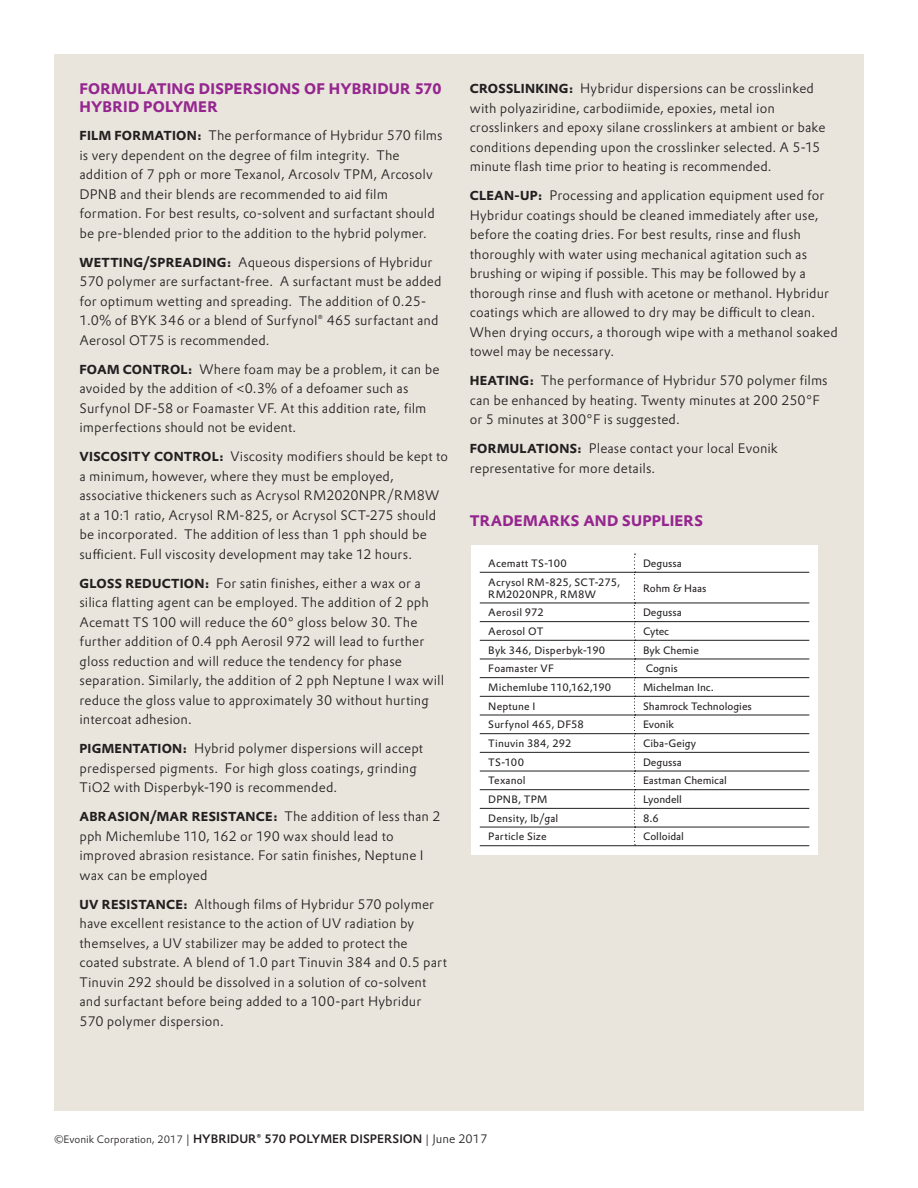
<style>
.page{position:relative;width:918px;height:1188px;background:#fff}
.page>*{position:absolute;margin:0;border:0;box-sizing:border-box;transform-origin:0 0}
.Subhead_Prokyon_10{font:700 15px/18px "Evonik Prokyon";letter-spacing:.015em;color:#95268f}
.Text_Column_Prokyon{font:300 13.5px/19.5px "Evonik Prokyon";letter-spacing:.01em;color:#231f20}
.Text_Column_Prokyon-2{font:700 12.75px "Evonik Prokyon";letter-spacing:.02em;color:#231f20}
.t1{font:500 12px "Evonik Prokyon";color:#231f20}
.t2{font:10.5px/12px "Evonik Prokyon";letter-spacing:.01em;color:#231f20}
.s1{font-weight:700;font-size:12.75px}
.s2{font-weight:300;font-size:13.5px}
.s3{font-weight:300;font-size:10.5px}
.s4{font-weight:300}
</style>
<div class="page">
<div style="left:54px;top:54px;width:810px;height:1056px;background:#e9e5dd"></div>
<div style="left:471px;top:545px;width:347px;height:309px;background:#fff"></div>
<hr style="left:480px;top:572px;width:154px;height:1px;background:#231f20">
<hr style="left:480px;top:603px;width:154px;height:1px;background:#231f20">
<hr style="left:480px;top:621px;width:154px;height:1px;background:#231f20">
<hr style="left:480px;top:640px;width:154px;height:1px;background:#231f20">
<hr style="left:480px;top:659px;width:154px;height:1px;background:#231f20">
<hr style="left:480px;top:677px;width:154px;height:1px;background:#231f20">
<hr style="left:480px;top:696px;width:154px;height:1px;background:#231f20">
<hr style="left:480px;top:715px;width:154px;height:1px;background:#231f20">
<hr style="left:480px;top:733px;width:154px;height:1px;background:#231f20">
<hr style="left:480px;top:752px;width:154px;height:1px;background:#231f20">
<hr style="left:480px;top:771px;width:154px;height:1px;background:#231f20">
<hr style="left:480px;top:789px;width:154px;height:1px;background:#231f20">
<hr style="left:480px;top:808px;width:154px;height:1px;background:#231f20">
<hr style="left:480px;top:827px;width:154px;height:1px;background:#231f20">
<hr style="left:480px;top:845px;width:155px;height:1px;background:#231f20">
<hr style="left:634px;top:845px;width:175px;height:1px;background:#231f20">
<hr style="left:635px;top:572px;width:174px;height:1px;background:#231f20">
<hr style="left:635px;top:603px;width:174px;height:1px;background:#231f20">
<hr style="left:635px;top:621px;width:174px;height:1px;background:#231f20">
<hr style="left:635px;top:640px;width:174px;height:1px;background:#231f20">
<hr style="left:635px;top:659px;width:174px;height:1px;background:#231f20">
<hr style="left:635px;top:677px;width:174px;height:1px;background:#231f20">
<hr style="left:635px;top:696px;width:174px;height:1px;background:#231f20">
<hr style="left:635px;top:715px;width:174px;height:1px;background:#231f20">
<hr style="left:635px;top:733px;width:174px;height:1px;background:#231f20">
<hr style="left:635px;top:752px;width:174px;height:1px;background:#231f20">
<hr style="left:635px;top:771px;width:174px;height:1px;background:#231f20">
<hr style="left:635px;top:789px;width:174px;height:1px;background:#231f20">
<hr style="left:635px;top:808px;width:174px;height:1px;background:#231f20">
<hr style="left:635px;top:827px;width:174px;height:1px;background:#231f20">
<svg style="left:634px;top:554px;width:1px;height:292px"></svg>
<p class="Subhead_Prokyon_10" style="left:80px;top:79px;width:363px">FORMULATING DISPERSIONS OF HYBRIDUR 570<br>HYBRID POLYMER</p>
<p class="Text_Column_Prokyon" style="left:80px;top:125px;width:365px"><span class="s1">FILM FORMATION:</span> The performance of Hybridur 570 films is very dependent on the degree of film integrity. The addition of 7 pph or more Texanol, Arcosolv TPM, Arcosolv DPNB and their blends are recommended to aid film formation. For best results, co-solvent and surfactant should be pre-blended prior to the addition to the hybrid polymer.</p>
<p class="Text_Column_Prokyon" style="left:80px;top:252px;width:364px"><span class="s1">WETTING/SPREADING:</span> Aqueous dispersions of Hybridur 570 polymer are surfactant-free. A surfactant must be added for optimum wetting and spreading. The addition of 0.25- 1.0% of BYK 346 or a blend of Surfynol® 465 surfactant and Aerosol OT75 is recommended.</p>
<p class="Text_Column_Prokyon" style="left:80px;top:359px;width:361px"><span class="s1">FOAM CONTROL:</span> Where foam may be a problem, it can be avoided by the addition of &lt;0.3% of a defoamer such as Surfynol DF-58 or Foamaster VF. At this addition rate, film imperfections should not be evident.</p>
<p class="Text_Column_Prokyon" style="left:80px;top:446px;width:370px"><span class="s1">VISCOSITY CONTROL:</span> Viscosity modifiers should be kept to a minimum, however, where they must be employed, associative thickeners such as Acrysol RM2020NPR/RM8W at a 10:1 ratio, Acrysol RM-825, or Acrysol SCT-275 should be incorporated. The addition of less than 1 pph should be sufficient. Full viscosity development may take 12 hours.</p>
<p class="Text_Column_Prokyon" style="left:80px;top:572px;width:366px"><span class="s1">GLOSS REDUCTION:</span> For satin finishes, either a wax or a silica flatting agent can be employed. The addition of 2 pph Acematt TS 100 will reduce the 60° gloss below 30. The further addition of 0.4 pph Aerosil 972 will lead to further gloss reduction and will reduce the tendency for phase separation. Similarly, the addition of 2 pph Neptune I wax will reduce the gloss value to approximately 30 without hurting intercoat adhesion.</p>
<p class="Text_Column_Prokyon" style="left:80px;top:738px;width:345px"><span class="s1">PIGMENTATION:</span> Hybrid polymer dispersions will accept predispersed pigments. For high gloss coatings, grinding<br>TiO2 with Disperbyk-190 is recommended.</p>
<p class="Text_Column_Prokyon-2" style="left:80px;top:806px;width:363px">ABRASION/MAR RESISTANCE: <span class="s2">The addition of less than 2</span></p>
<p class="Text_Column_Prokyon" style="left:80px;top:825px;width:345px">pph Michemlube 110, 162 or 190 wax should lead to improved abrasion resistance. For satin finishes, Neptune I wax can be employed</p>
<p class="Text_Column_Prokyon" style="left:80px;top:893px;width:369px"><span class="s1">UV RESISTANCE:</span> Although films of Hybridur 570 polymer have excellent resistance to the action of UV radiation by themselves, a UV stabilizer may be added to protect the coated substrate. A blend of 1.0 part Tinuvin 384 and 0.5 part Tinuvin 292 should be dissolved in a solution of co-solvent and surfactant before being added to a 100-part Hybridur 570 polymer dispersion.</p>
<p class="Text_Column_Prokyon" style="left:470px;top:78px;width:357px"><span class="s1">CROSSLINKING:</span> Hybridur dispersions can be crosslinked with polyaziridine, carbodiimide, epoxies, metal ion crosslinkers and epoxy silane crosslinkers at ambient or bake conditions depending upon the crosslinker selected. A 5-15 minute flash time prior to heating is recommended.</p>
<p class="Text_Column_Prokyon" style="left:470px;top:185px;width:370px"><span class="s1">CLEAN-UP:</span> Processing and application equipment used for Hybridur coatings should be cleaned immediately after use, before the coating dries. For best results, rinse and flush thoroughly with water using mechanical agitation such as brushing or wiping if possible. This may be followed by a thorough rinse and flush with acetone or methanol. Hybridur coatings which are allowed to dry may be difficult to clean.<br>When drying occurs, a thorough wipe with a methanol soaked towel may be necessary.</p>
<p class="Text_Column_Prokyon" style="left:470px;top:370px;width:359px"><span class="s1">HEATING:</span> The performance of Hybridur 570 polymer films can be enhanced by heating. Twenty minutes at 200 250°F or 5 minutes at 300°F is suggested.</p>
<p class="Text_Column_Prokyon" style="left:470px;top:438px;width:310px"><span class="s1">FORMULATIONS:</span> Please contact your local Evonik representative for more details.</p>
<p class="Subhead_Prokyon_10" style="left:470px;top:510px;width:235px">TRADEMARKS AND SUPPLIERS</p>
<p class="t2" style="left:488px;top:557px;width:80px">Acematt TS-100</p>
<p class="t2" style="left:643px;top:557px;width:40px">Degussa</p>
<p class="t2" style="left:488px;top:575px;width:133px">Acrysol RM-825, SCT-275,<br>RM2020NPR, RM8W</p>
<p class="t2" style="left:643px;top:581px;width:65px">Rohm &amp; Haas</p>
<p class="t2" style="left:488px;top:606px;width:57px">Aerosil 972</p>
<p class="t2" style="left:643px;top:606px;width:40px">Degussa</p>
<p class="t2" style="left:488px;top:625px;width:57px">Aerosol OT</p>
<p class="t2" style="left:643px;top:625px;width:28px">Cytec</p>
<p class="t2" style="left:488px;top:643px;width:119px">Byk 346, Disperbyk-190</p>
<p class="t2" style="left:643px;top:643px;width:57px">Byk Chemie</p>
<p class="t2" style="left:488px;top:662px;width:67px">Foamaster VF</p>
<p class="t2" style="left:646px;top:662px;width:34px">Cognis</p>
<p class="t2" style="left:488px;top:681px;width:124px">Michemlube 110,162,190</p>
<p class="t2" style="left:643px;top:681px;width:72px">Michelman Inc.</p>
<p class="t2" style="left:488px;top:699px;width:49px">Neptune I</p>
<p class="t2" style="left:643px;top:699px;width:110px">Shamrock Technologies</p>
<p class="t2" style="left:488px;top:718px;width:97px">Surfynol 465, DF58</p>
<p class="t2" style="left:643px;top:718px;width:33px">Evonik</p>
<p class="t2" style="left:488px;top:737px;width:85px">Tinuvin 384, 292</p>
<p class="t2" style="left:643px;top:737px;width:55px">Ciba-Geigy</p>
<p class="t2" style="left:488px;top:755px;width:37px">TS-100</p>
<p class="t2" style="left:643px;top:755px;width:40px">Degussa</p>
<p class="t2" style="left:488px;top:774px;width:39px">Texanol</p>
<p class="t2" style="left:643px;top:774px;width:85px">Eastman Chemical</p>
<p class="t2" style="left:488px;top:793px;width:61px">DPNB, TPM</p>
<p class="t2" style="left:643px;top:793px;width:41px">Lyondell</p>
<p class="t2" style="left:488px;top:811px;width:72px">Density, lb/gal</p>
<p class="t2" style="left:643px;top:811px;width:17px">8.6</p>
<p class="t2" style="left:488px;top:830px;width:60px">Particle Size</p>
<p class="t2" style="left:643px;top:830px;width:42px">Colloidal</p>
<p class="t1" style="left:54px;top:1129px;width:435px"><span class="s3">©Evonik Corporation, 2017</span> <span class="s4">|</span> HYBRIDUR® 570 POLYMER DISPERSION <span class="s4">| June 2017</span></p>
</div>
